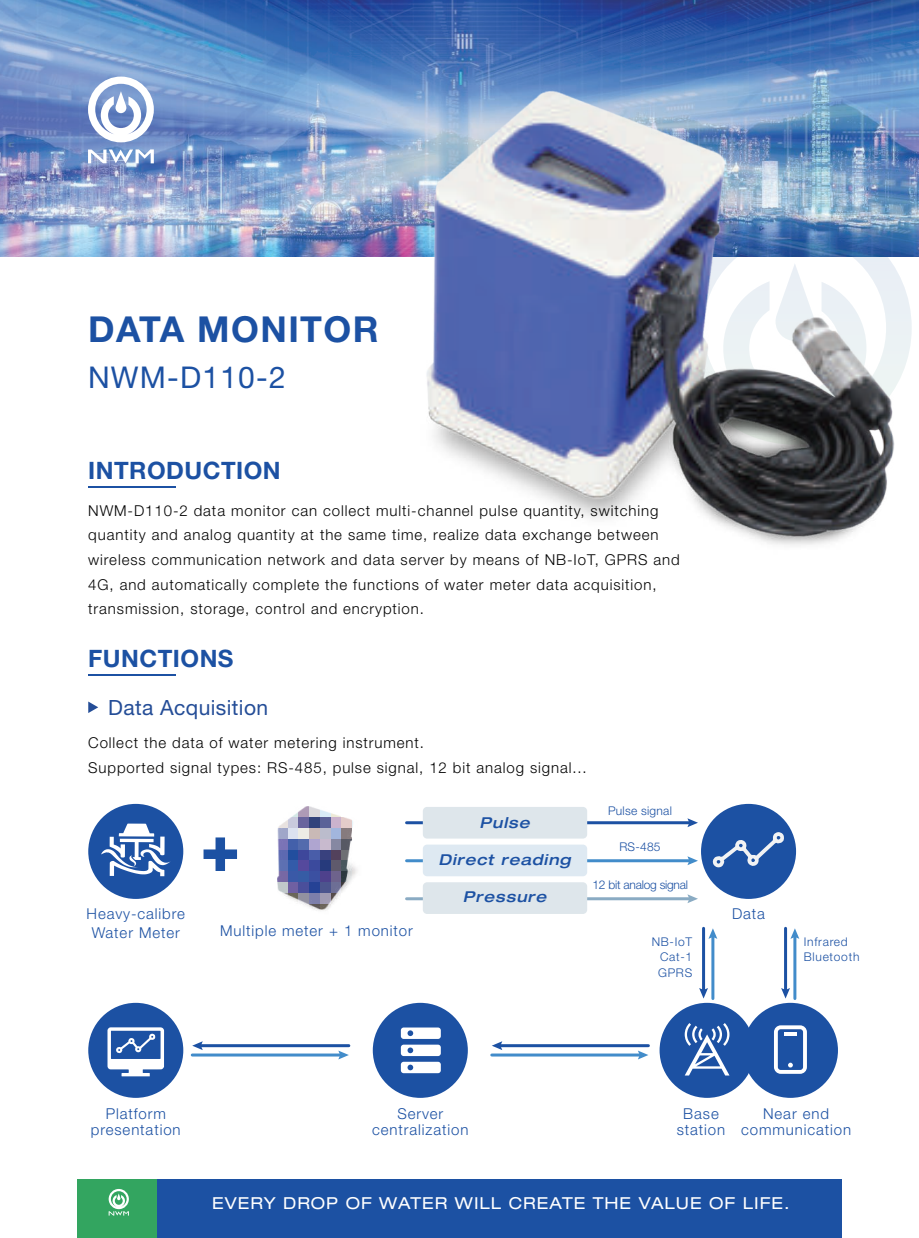
<style>
.page{position:relative;width:919px;height:1238px;background:#fff}
.page>*{position:absolute;margin:0;border:0;box-sizing:border-box;transform-origin:0 0}
.t1{font:700 35.7px "Helvetica Neue LT Std";letter-spacing:.04em;color:#1c51a3}
.t2{font:30px "Helvetica Neue LT Std";letter-spacing:.04em;color:#1c51a3}
.t3{font:700 24px "Helvetica Neue LT Std";letter-spacing:.02em;color:#1c51a3}
.t4{font:21px "Helvetica Neue LT Std";letter-spacing:.02em;color:#244d97}
.t5{font:expanded 16.5px "Helvetica Neue LT Std";letter-spacing:.06em;color:#fff}
.t6{font:300 15px/24.6px "Helvetica Neue LT Std";letter-spacing:.06em;color:#030303}
.t7{font:300 15px/15.6px "Helvetica Neue LT Std";letter-spacing:.06em;color:#1c51a3;text-align:center}
.t8{font:italic 500 expanded 15px "Helvetica Neue LT Std";letter-spacing:.06em;color:#1c51a3}
.t9{font:300 12px/15.6px "Helvetica Neue LT Std";letter-spacing:.02em;color:#1c51a3;text-align:justify}
.t10{font:300 12px/15.6px "Helvetica Neue LT Std";letter-spacing:.06em;color:#1c51a3}
.t11{font:300 12px "Helvetica Neue LT Std";letter-spacing:-.02em;color:#1c51a3}
</style>
<div class="page">
<img style="left:0;top:0;width:918px;height:257px">
<svg style="left:894px;top:211px;width:17px;height:233px"></svg>
<svg style="left:88px;top:77px;width:66px;height:65px"></svg>
<svg style="left:88px;top:149px;width:66px;height:14px"></svg>
<hr style="left:88px;top:486px;width:87px;height:1px;background:#1c51a3">
<div style="left:659px;top:1002px;width:95px;height:95px;background:#1c51a3;border-radius:50%"></div>
<hr style="left:88px;top:675px;width:87px;height:1px;background:#1c51a3">
<div style="left:157px;top:1179px;width:684px;height:58px;background:#1c51a3"></div>
<div style="left:77px;top:1179px;width:80px;height:58px;background:#33a560"></div>
<svg style="left:109px;top:1189px;width:20px;height:26px"></svg>
<svg style="left:88px;top:701px;width:10px;height:12px"></svg>
<hr style="left:406px;top:859px;width:284px;height:3px;background:#428cca">
<svg style="left:687px;top:856px;width:11px;height:9px"></svg>
<hr style="left:406px;top:821px;width:284px;height:3px;background:#1c51a3">
<svg style="left:687px;top:818px;width:11px;height:9px"></svg>
<hr style="left:406px;top:897px;width:284px;height:3px;background:#8aabc3">
<svg style="left:687px;top:894px;width:11px;height:9px"></svg>
<div style="left:423px;top:806px;width:164px;height:32px;background:#dee6eb;border-radius:4px"></div>
<div style="left:423px;top:844px;width:164px;height:32px;background:#dee9f2;border-radius:4px"></div>
<div style="left:423px;top:882px;width:164px;height:31px;background:#dee6eb;border-radius:4px"></div>
<div style="left:88px;top:803px;width:95px;height:95px;background:#1c51a3;border-radius:50%"></div>
<svg style="left:101px;top:823px;width:69px;height:53px"></svg>
<div style="left:701px;top:803px;width:95px;height:95px;background:#1c51a3;border-radius:50%"></div>
<svg style="left:712px;top:832px;width:72px;height:36px"></svg>
<svg style="left:203px;top:837px;width:34px;height:34px"></svg>
<hr style="left:702px;top:928px;width:3px;height:63px;background:#1c51a3">
<svg style="left:699px;top:987px;width:9px;height:11px"></svg>
<hr style="left:711px;top:935px;width:3px;height:63px;background:#428cca">
<svg style="left:709px;top:928px;width:8px;height:10px"></svg>
<hr style="left:784px;top:928px;width:3px;height:63px;background:#1c51a3">
<svg style="left:781px;top:987px;width:9px;height:11px"></svg>
<hr style="left:793px;top:935px;width:3px;height:63px;background:#428cca">
<svg style="left:791px;top:928px;width:8px;height:10px"></svg>
<hr style="left:499px;top:1044px;width:149px;height:3px;background:#1c51a3">
<svg style="left:492px;top:1041px;width:10px;height:9px"></svg>
<hr style="left:491px;top:1053px;width:150px;height:3px;background:#428cca">
<svg style="left:637px;top:1050px;width:11px;height:9px"></svg>
<hr style="left:199px;top:1044px;width:150px;height:3px;background:#1c51a3">
<svg style="left:192px;top:1041px;width:11px;height:9px"></svg>
<hr style="left:192px;top:1053px;width:149px;height:3px;background:#428cca">
<svg style="left:338px;top:1050px;width:11px;height:9px"></svg>
<div style="left:742px;top:1002px;width:95px;height:95px;background:#1c51a3;border-radius:50%"></div>
<div style="left:373px;top:1002px;width:95px;height:95px;background:#1c51a3;border-radius:50%"></div>
<div style="left:88px;top:1002px;width:95px;height:95px;background:#1c51a3;border-radius:50%"></div>
<svg style="left:107px;top:1027px;width:57px;height:49px"></svg>
<svg style="left:401px;top:1027px;width:40px;height:46px"></svg>
<svg style="left:774px;top:1025px;width:32px;height:48px"></svg>
<svg style="left:684px;top:1023px;width:45px;height:52px"></svg>
<img style="left:420px;top:89px;width:474px;height:457px">
<img style="left:277px;top:807px;width:80px;height:104px">
<h1 class="t1" style="left:88px;top:307px;width:292px">DATA MONITOR</h1>
<h2 class="t2" style="left:88px;top:359px;width:199px">NWM-D110-2</h2>
<h3 class="t3" style="left:88px;top:455px;width:194px">INTRODUCTION</h3>
<p class="t6" style="left:88px;top:498px;width:593px">NWM-D110-2 data monitor can collect multi-channel pulse quantity, switching quantity and analog quantity at the same time, realize data exchange between wireless communication network and data server by means of NB-IoT, GPRS and 4G, and automatically complete the functions of water meter data acquisition, transmission, storage, control and encryption.</p>
<h3 class="t3" style="left:88px;top:644px;width:147px">FUNCTIONS</h3>
<h3 class="t4" style="left:108px;top:695px;width:161px">Data Acquisition</h3>
<p class="t6" style="left:88px;top:730px;width:500px">Collect the data of water metering instrument.<br>Supported signal types: RS-485, pulse signal, 12 bit analog signal...</p>
<p class="t7" style="left:87px;top:903px;width:100px;line-height:18.6px">Heavy-calibre<br>Water Meter</p>
<p class="t7" style="left:220px;top:922px;width:194px">Multiple meter + 1 monitor</p>
<p class="t8" style="left:479px;top:812px;width:51px">Pulse</p>
<p class="t8" style="left:438px;top:850px;width:134px">Direct reading</p>
<p class="t8" style="left:463px;top:887px;width:85px">Pressure</p>
<p class="t9" style="left:608px;top:803px;width:65px">Pulse signal</p>
<p class="t9" style="left:619px;top:838px;width:43px">RS-485</p>
<p class="t11" style="left:592px;top:877px;width:97px">12 bit analog signal</p>
<p class="t7" style="left:732px;top:905px;width:34px">Data</p>
<p class="t9" style="left:658px;top:933px;width:36px;text-indent:-6px">NB-IoT Cat-1<br>GPRS</p>
<p class="t10" style="left:803px;top:933px;width:57px">Infrared<br>Bluetooth</p>
<p class="t7" style="left:91px;top:1105px;width:91px">Platform presentation</p>
<p class="t7" style="left:372px;top:1105px;width:98px">Server centralization</p>
<p class="t7" style="left:676px;top:1105px;width:50px">Base station</p>
<p class="t7" style="left:741px;top:1105px;width:111px">Near end communication</p>
<p class="t5" style="left:212px;top:1193px;width:578px">EVERY DROP OF WATER WILL CREATE THE VALUE OF LIFE.</p>
</div>
